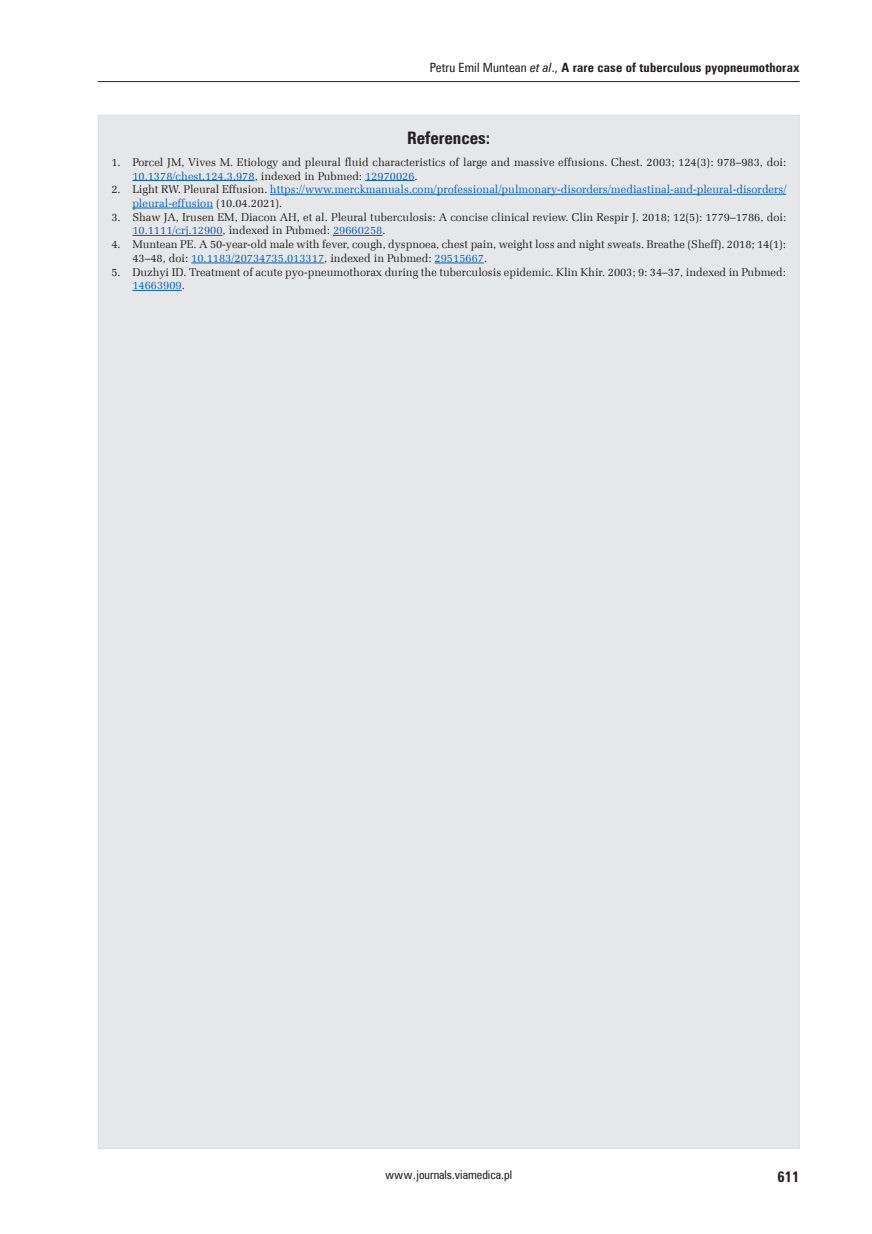
<style>
.page{position:relative;width:872px;height:1234px;background:#fff}
.page>*{position:absolute;margin:0;border:0;box-sizing:border-box;transform-origin:0 0}
._008a_Pismien_tytul{font:700 17.25px "Zurich Cn EU";color:#231f20}
.t1{font:700 15px "Zurich Cn EU";color:#231f20}
.t2{font:700 12.75px "Zurich Cn EU";letter-spacing:.01em;color:#231f20}
.t3{font:12px "Zurich Cn EU";color:#231f20}
.t4{font:11.25px/13.6px "Zapf Ellipt EU";color:#231f20}
.t5{font:11.25px/13.8px "Zapf Ellipt EU";color:#0563c1}
.s1{font-weight:400}
.s2{font-weight:400;font-style:italic}
.s3{color:#0563c1}
.s4{color:#231f20}
</style>
<div class="page">
<hr style="left:98px;top:81px;width:701px;height:1px;background:#231f20">
<div style="left:98px;top:115px;width:701px;height:1033px;background:#e6e7e9"></div>
<hr style="left:132px;top:180px;width:123px;height:1px;background:#0563c1">
<hr style="left:365px;top:180px;width:49px;height:1px;background:#0563c1">
<hr style="left:270px;top:194px;width:516px;height:1px;background:#0563c1">
<hr style="left:132px;top:208px;width:81px;height:1px;background:#0563c1">
<hr style="left:132px;top:235px;width:91px;height:1px;background:#0563c1">
<hr style="left:333px;top:235px;width:49px;height:1px;background:#0563c1">
<hr style="left:191px;top:262px;width:133px;height:1px;background:#0563c1">
<hr style="left:434px;top:262px;width:50px;height:1px;background:#0563c1">
<hr style="left:132px;top:290px;width:50px;height:1px;background:#0563c1">
<p class="t2" style="left:430px;top:60px;width:371px"><span class="s1">Petru Emil Muntean</span> <span class="s2">et al</span><span class="s1">.,</span> A rare case of tuberculous pyopneumothorax</p>
<p class="_008a_Pismien_tytul" style="left:407px;top:127px;width:85px">References:</p>
<p class="t4" style="left:132px;top:155px;width:655px;text-indent:-21px">1. Porcel JM, Vives M. Etiology and pleural fluid characteristics of large and massive effusions. Chest. 2003; 124(3): 978–983, doi:<br><span class="s3">10.1378/chest.124.3.978</span>, indexed in Pubmed: <span class="s3">12970026</span>.</p>
<p class="t5" style="left:132px;top:183px;width:655px;text-indent:-21px"><span class="s4">2. Light RW. Pleural Effusion.</span> https://www.merckmanuals.com/professional/pulmonary-disorders/mediastinal-and-pleural-disorders/ pleural-effusion <span class="s4">(10.04.2021).</span></p>
<p class="t4" style="left:132px;top:210px;width:655px;text-indent:-21px">3. Shaw JA, Irusen EM, Diacon AH, et al. Pleural tuberculosis: A concise clinical review. Clin Respir J. 2018; 12(5): 1779–1786, doi:<br><span class="s3">10.1111/crj.12900</span>, indexed in Pubmed: <span class="s3">29660258</span>.</p>
<p class="t4" style="left:132px;top:238px;width:655px;text-indent:-21px">4. Muntean PE. A 50-year-old male with fever, cough, dyspnoea, chest pain, weight loss and night sweats. Breathe (Sheff). 2018; 14(1):<br>43–48, doi: <span class="s3">10.1183/20734735.013317</span>, indexed in Pubmed: <span class="s3">29515667</span>.</p>
<p class="t4" style="left:132px;top:265px;width:655px;text-indent:-21px">5. Duzhyi ID. Treatment of acute pyo-pneumothorax during the tuberculosis epidemic. Klin Khir. 2003; 9: 34–37, indexed in Pubmed:<br><span class="s3">14663909</span>.</p>
<p class="t3" style="left:385px;top:1167px;width:128px">www.journals.viamedica.pl</p>
<p class="t1" style="left:777px;top:1166px;width:24px">611</p>
</div>
